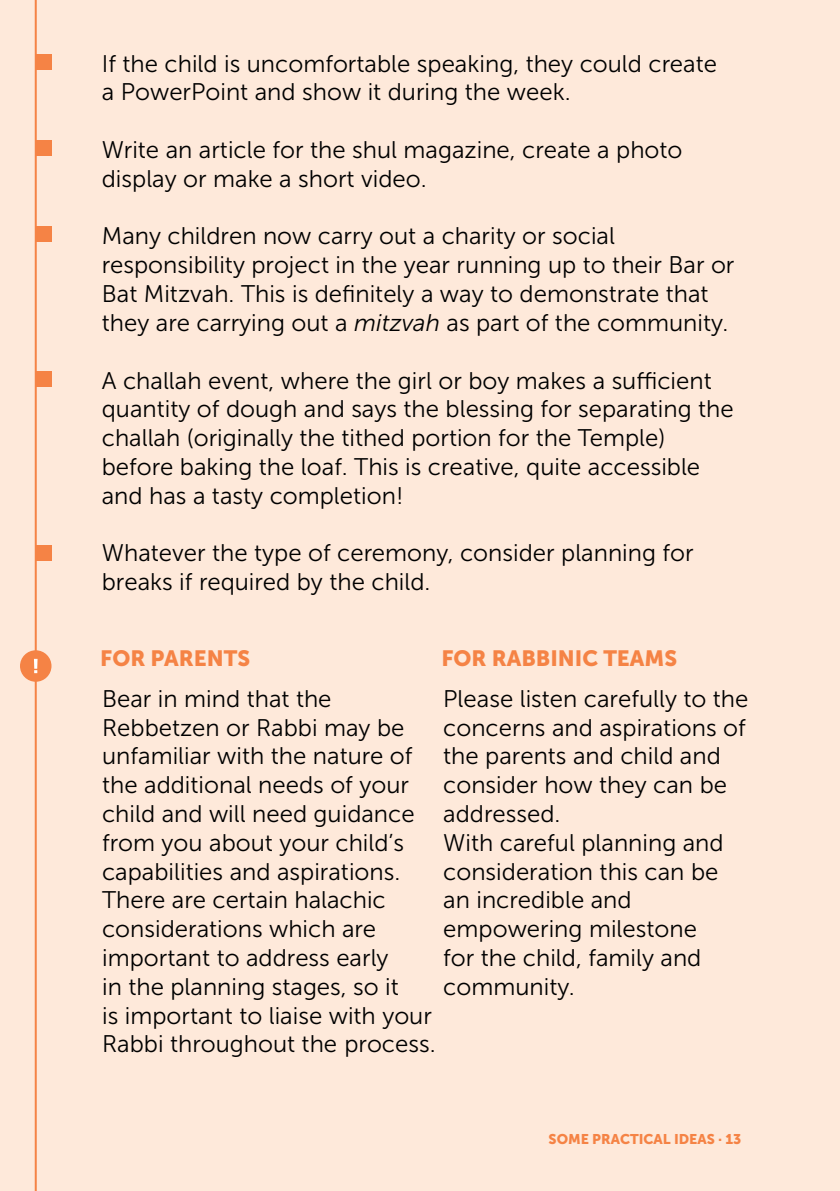
<style>
.page{position:relative;width:840px;height:1191px;background:#fff}
.page>*{position:absolute;margin:0;border:0;box-sizing:border-box;transform-origin:0 0}
.t1{font:24px/28.8px "Museo Sans 300";color:#000}
.t2{font:22px "Museo Sans 900";color:#f58345}
.t3{font:14px "Museo Sans 900";color:#f58345}
.s1{font-style:italic}
</style>
<div class="page">
<div style="left:0;top:0;width:839px;height:1191px;background:#fee9da"></div>
<hr style="left:35px;top:0;width:2px;height:1191px;background:#f58345">
<div style="left:36px;top:140px;width:15px;height:16px;background:#f58345"></div>
<div style="left:20px;top:650px;width:31px;height:31px;background:#f58345;border-radius:50%"></div>
<svg style="left:34px;top:659px;width:4px;height:10px"></svg>
<div style="left:36px;top:55px;width:15px;height:15px;background:#f58345"></div>
<div style="left:36px;top:226px;width:15px;height:16px;background:#f58345"></div>
<div style="left:36px;top:545px;width:15px;height:15px;background:#f58345"></div>
<div style="left:36px;top:371px;width:15px;height:16px;background:#f58345"></div>
<p class="t1" style="left:102px;top:51px;width:616px">If the child is uncomfortable speaking, they could create a PowerPoint and show it during the week.</p>
<p class="t1" style="left:102px;top:138px;width:582px">Write an article for the shul magazine, create a photo display or make a short video.</p>
<p class="t1" style="left:102px;top:224px;width:633px">Many children now carry out a charity or social responsibility project in the year running up to their Bar or Bat Mitzvah. This is definitely a way to demonstrate that they are carrying out a <span class="s1">mitzvah</span> as part of the community.</p>
<p class="t1" style="left:102px;top:368px;width:633px">A challah event, where the girl or boy makes a sufficient quantity of dough and says the blessing for separating the challah (originally the tithed portion for the Temple) before baking the loaf. This is creative, quite accessible and has a tasty completion!</p>
<p class="t1" style="left:102px;top:541px;width:593px">Whatever the type of ceremony, consider planning for breaks if required by the child.</p>
<p class="t2" style="left:100px;top:650px;width:151px">FOR PARENTS</p>
<p class="t2" style="left:441px;top:650px;width:237px">FOR RABBINIC TEAMS</p>
<p class="t1" style="left:102px;top:686px;width:335px">Bear in mind that the<br>Rebbetzen or Rabbi may be unfamiliar with the nature of the additional needs of your child and will need guidance from you about your child’s capabilities and aspirations.<br>There are certain halachic considerations which are important to address early<br>in the planning stages, so it<br>is important to liaise with your<br>Rabbi throughout the process.</p>
<p class="t1" style="left:443px;top:686px;width:306px">Please listen carefully to the concerns and aspirations of the parents and child and consider how they can be addressed.<br>With careful planning and consideration this can be an incredible and empowering milestone<br>for the child, family and community.</p>
<p class="t3" style="left:548px;top:1133px;width:194px">SOME PRACTICAL IDEAS · 13</p>
</div>
